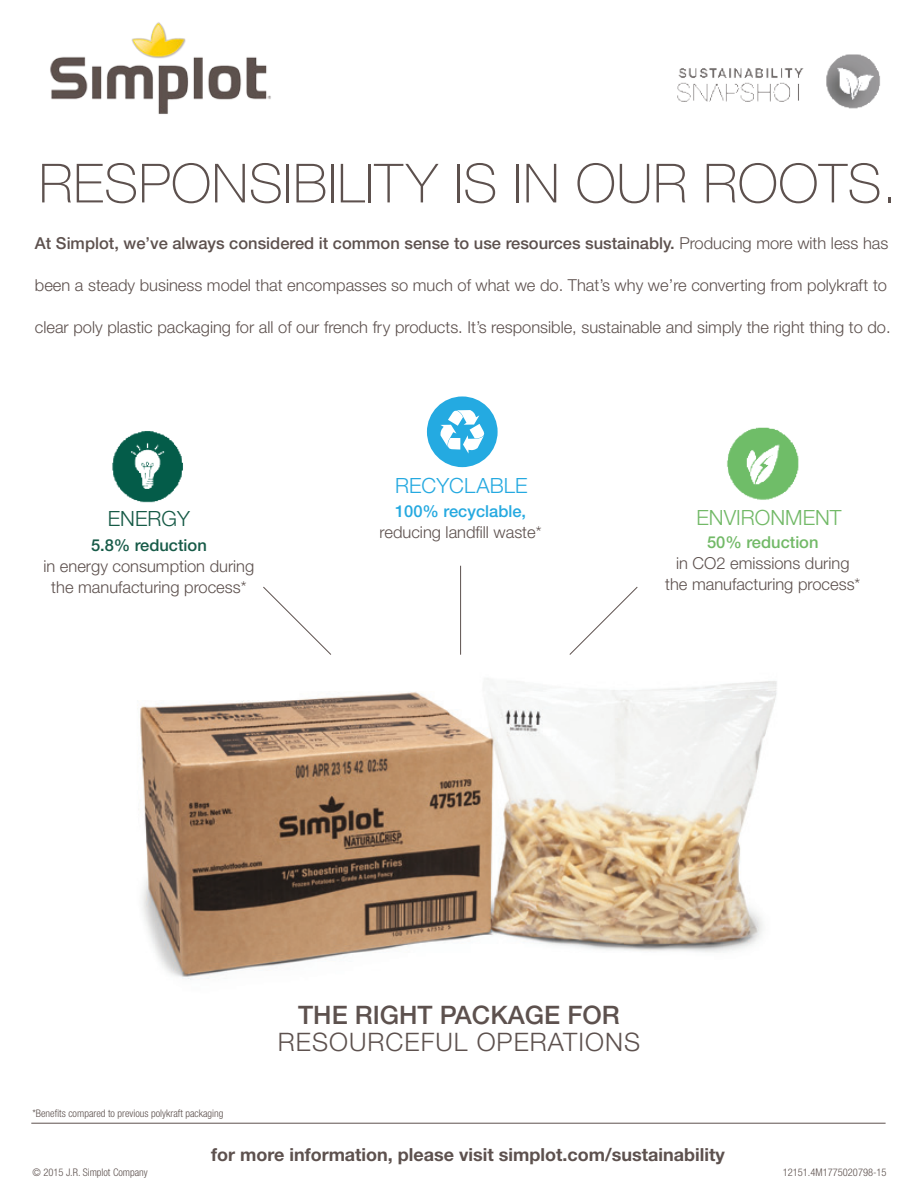
<style>
.page{position:relative;width:918px;height:1188px;background:#fff}
.page>*{position:absolute;margin:0;border:0;box-sizing:border-box;transform-origin:0 0}
.t1{font:100 54px "Helvetica Neue";letter-spacing:.01em;color:#5d514e}
.t2{font:300 25.5px/27px "Helvetica Neue";letter-spacing:.04em;color:#5d514e;text-align:center}
.t3{font:300 21px "Helvetica Neue";color:#72b967}
.t4{font:300 21px "Helvetica Neue";color:#25a9e0}
.t5{font:300 21px "Helvetica Neue";color:#165a46}
.t6{font:700 18px "Helvetica Neue";color:#5d514e}
.t7{font:300 16.5px/21px "Helvetica Neue";color:#5d514e;text-align:center}
.t8{font:500 16.5px "Helvetica Neue";color:#5d514e}
.t9{font:300 condensed 10.5px "Helvetica Neue";color:#5d514e}
.s1{font-weight:300}
.s2{font-weight:500;color:#25a9e0}
.s3{font-weight:500;color:#175b48}
.s4{font-weight:500;color:#72b967}
.s5{font-weight:500}
</style>
<div class="page">
<hr style="left:31px;top:1123px;width:855px;height:1px;background:#5d514e">
<hr style="left:460px;top:566px;width:1px;height:89px;background:#5d514e">
<svg style="left:263px;top:587px;width:68px;height:68px"></svg>
<svg style="left:569px;top:587px;width:69px;height:68px"></svg>
<img style="left:140px;top:678px;width:637px;height:302px">
<img style="left:727px;top:427px;width:72px;height:73px">
<img style="left:112px;top:431px;width:71px;height:72px">
<div style="left:427px;top:396px;width:71px;height:71px;background:#24aae1;border-radius:50%"></div>
<svg style="left:440px;top:410px;width:44px;height:44px"></svg>
<img style="left:677px;top:54px;width:203px;height:55px">
<img style="left:50px;top:22px;width:221px;height:92px">
<p class="t1" style="left:39px;top:152px;width:860px">RESPONSIBILITY IS IN OUR ROOTS.</p>
<p class="t8" style="left:35px;top:234px;width:855px">At Simplot, we’ve always considered it common sense to use resources sustainably. <span class="s1">Producing more with less has</span></p>
<p class="t7" style="left:35px;top:275px;width:854px">been a steady business model that encompasses so much of what we do. That’s why we’re converting from polykraft to</p>
<p class="t7" style="left:35px;top:317px;width:857px">clear poly plastic packaging for all of our french fry products. It’s responsible, sustainable and simply the right thing to do.</p>
<p class="t4" style="left:395px;top:472px;width:134px">RECYCLABLE</p>
<p class="t5" style="left:108px;top:506px;width:84px">ENERGY</p>
<p class="t7" style="left:380px;top:500px;width:163px"><span class="s2">100% recyclable, </span>reducing landfill waste*</p>
<p class="t7" style="left:43px;top:534px;width:212px"><span class="s3">5.8 % reduction<br></span>in energy consumption during the manufacturing process*</p>
<p class="t3" style="left:696px;top:504px;width:147px">ENVIRONMENT</p>
<p class="t7" style="left:665px;top:531px;width:197px"><span class="s4">50% reduction<br></span>in CO2 emissions during the manufacturing process*</p>
<p class="t9" style="left:32px;top:1107px;width:193px">*Benefits compared to previous polykraft packaging</p>
<p class="t2" style="left:278px;top:1001px;width:364px"><span class="s5">THE RIGHT PACKAGE FOR<br></span>RESOURCEFUL OPERATIONS</p>
<p class="t6" style="left:211px;top:1143px;width:515px">for more information, please visit simplot.com/sustainability</p>
<p class="t9" style="left:32px;top:1167px;width:117px">© 2015 J.R. Simplot Company</p>
<p class="t9" style="left:783px;top:1167px;width:105px">12151.4M1775020798-15</p>
</div>
